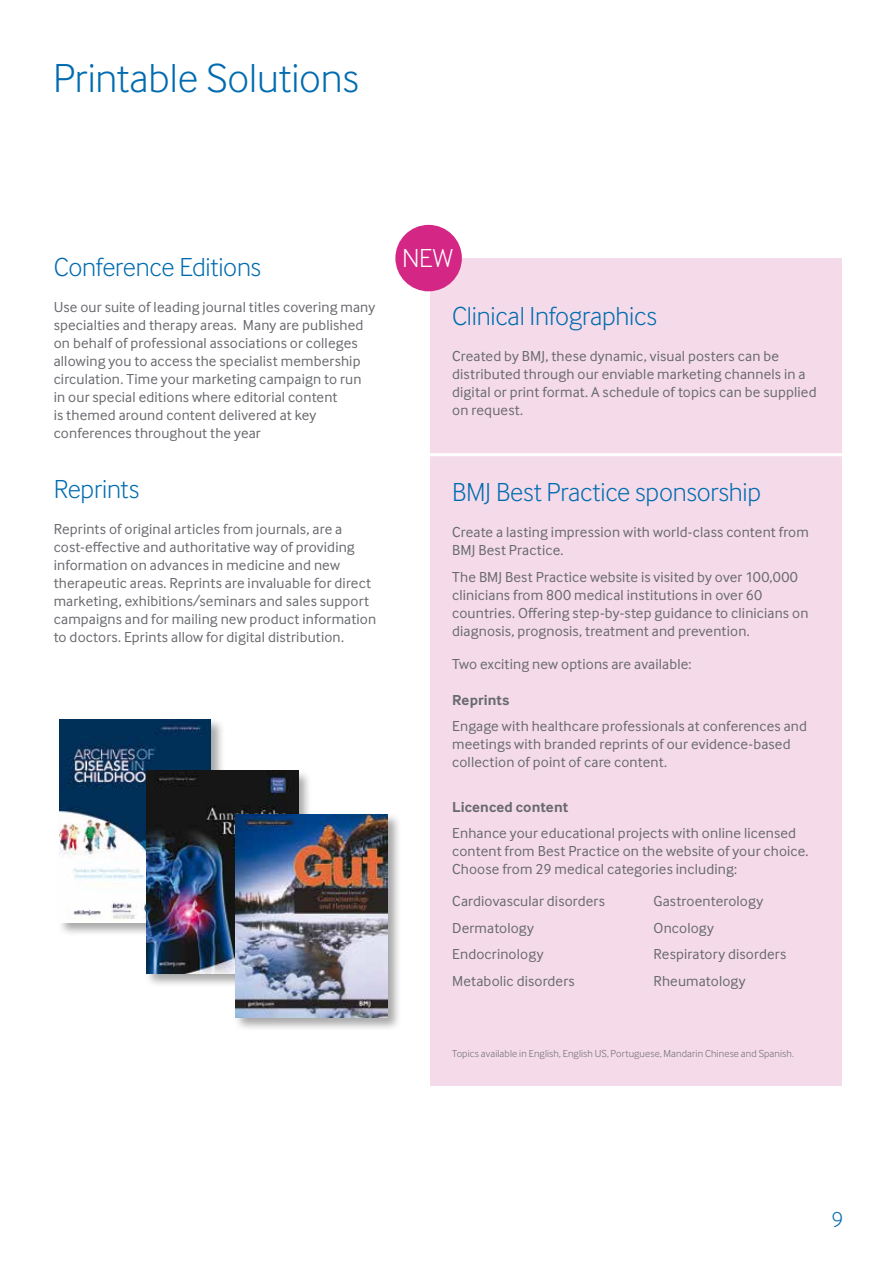
<style>
.page{position:relative;width:893px;height:1263px;background:#fff}
.page>*{position:absolute;margin:0;border:0;box-sizing:border-box;transform-origin:0 0}
.t1{font:300 42px "Inter Face";color:#006bb0}
.t2{font:300 27px "Inter Face";letter-spacing:-.01em;color:#006bb0}
.t3{font:300 27px "Inter Face";color:#fff}
.t4{font:300 22.5px "Inter Face";color:#006bb0}
.t5{font:15px/18px "Inter Face";letter-spacing:.01em;color:#68696e}
.t6{font:700 15px "Inter Face";letter-spacing:.01em;color:#68696e}
.t7{font:300 10.5px "Inter Face";letter-spacing:.015em;color:#68696e}
</style>
<div class="page">
<div style="left:431px;top:258px;width:411px;height:827px;background:#f5dbe9"></div>
<div style="left:395px;top:225px;width:67px;height:66px;background:#d42685;border-radius:50%"></div>
<div style="left:57px;top:718px;width:168px;height:218px;background:#000;opacity:.35"></div>
<img style="left:60px;top:720px;width:151px;height:202px">
<div style="left:144px;top:769px;width:168px;height:218px;background:#000;opacity:.35"></div>
<img style="left:146px;top:771px;width:152px;height:202px">
<div style="left:234px;top:813px;width:168px;height:218px;background:#000;opacity:.35"></div>
<img style="left:236px;top:815px;width:152px;height:202px">
<hr style="left:415px;top:453px;width:440px;height:3px;background:#fff">
<h1 class="t1" style="left:53px;top:54px;width:307px">Printable Solutions</h1>
<h2 class="t2" style="left:54px;top:252px;width:209px">Conference Editions</h2>
<p class="t5" style="left:54px;top:298px;width:323px">Use our suite of leading journal titles covering many specialties and therapy areas. Many are published on behalf of professional associations or colleges allowing you to access the specialist membership circulation. Time your marketing campaign to run in our special editions where editorial content<br>is themed around content delivered at key conferences throughout the year</p>
<h2 class="t2" style="left:54px;top:473px;width:87px">Reprints</h2>
<p class="t5" style="left:54px;top:520px;width:324px">Reprints of original articles from journals, are a cost-effective and authoritative way of providing information on advances in medicine and new therapeutic areas. Reprints are invaluable for direct marketing, exhibitions/seminars and sales support campaigns and for mailing new product information to doctors. Eprints allow for digital distribution.</p>
<h2 class="t3" style="left:402px;top:242px;width:52px">NEW</h2>
<h2 class="t2" style="left:452px;top:301px;width:206px">Clinical Infographics</h2>
<p class="t5" style="left:452px;top:347px;width:366px">Created by BMJ, these dynamic, visual posters can be distributed through our enviable marketing channels in a digital or print format. A schedule of topics can be supplied on request.</p>
<h2 class="t2" style="left:452px;top:477px;width:310px">BMJ Best Practice sponsorship</h2>
<p class="t5" style="left:452px;top:523px;width:358px">Create a lasting impression with world-class content from<br>BMJ Best Practice.</p>
<p class="t5" style="left:452px;top:567px;width:358px">The BMJ Best Practice website is visited by over 100,000 clinicians from 800 medical institutions in over 60 countries. Offering step-by-step guidance to clinicians on diagnosis, prognosis, treatment and prevention.</p>
<p class="t5" style="left:452px;top:654px;width:241px">Two exciting new options are available:</p>
<p class="t6" style="left:452px;top:691px;width:59px">Reprints</p>
<p class="t5" style="left:452px;top:717px;width:356px">Engage with healthcare professionals at conferences and meetings with branded reprints of our evidence-based collection of point of care content.</p>
<p class="t6" style="left:452px;top:798px;width:118px">Licenced content</p>
<p class="t5" style="left:452px;top:824px;width:358px">Enhance your educational projects with online licensed content from Best Practice on the website of your choice.<br>Choose from 29 medical categories including:</p>
<p class="t5" style="left:452px;top:888px;width:154px;line-height:26.5px">Cardiovascular disorders<br>Dermatology<br>Endocrinology<br>Metabolic disorders</p>
<p class="t5" style="left:654px;top:888px;width:134px;line-height:26.5px">Gastroenterology<br>Oncology<br>Respiratory disorders<br>Rheumatology</p>
<p class="t7" style="left:452px;top:1048px;width:343px">Topics available in English, English US, Portuguese, Mandarin Chinese and Spanish.</p>
<h3 class="t4" style="left:831px;top:1207px;width:13px">9</h3>
</div>
